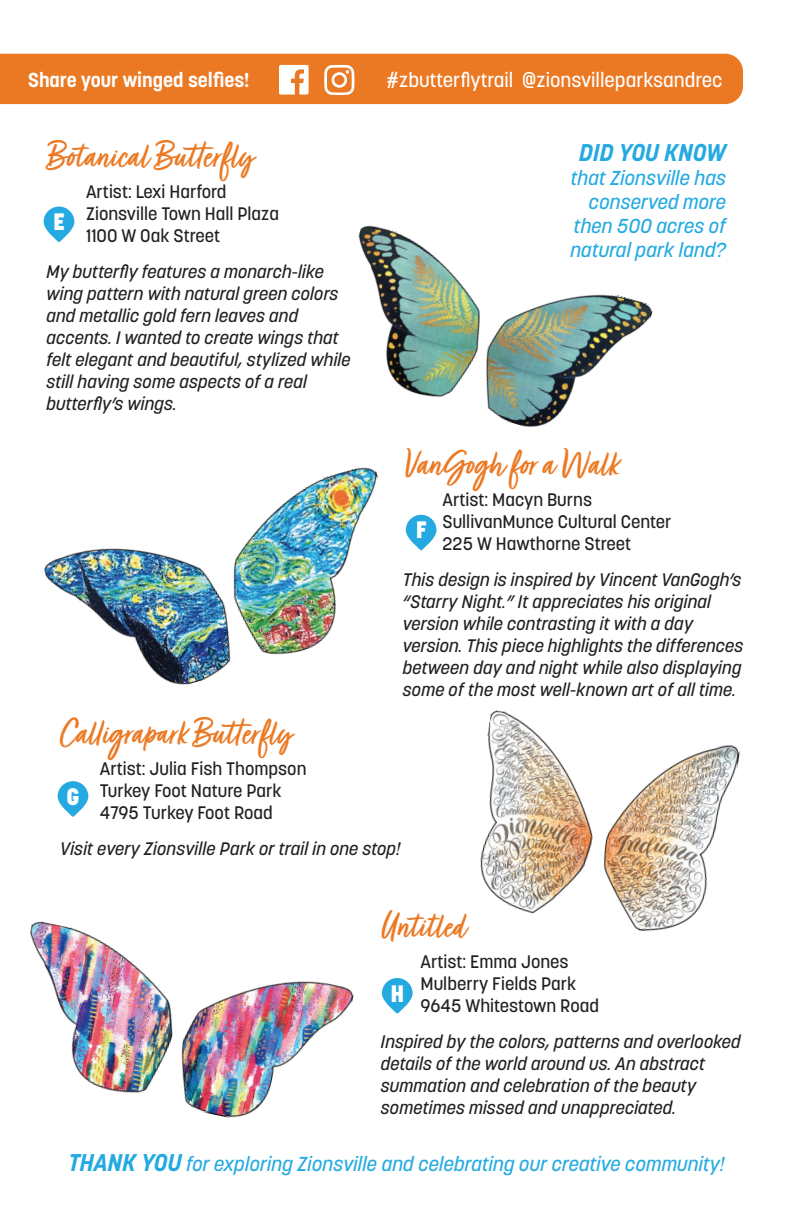
<style>
.page{position:relative;width:792px;height:1224px;background:#fff}
.page>*{position:absolute;margin:0;border:0;box-sizing:border-box;transform-origin:0 0}
.bold_title{font:40px "Turbinado Pro";color:#eb7923}
.bold_title-2{font:italic 700 24px "Korolev";color:#24aae1}
.t1{font:800 23.6px "Korolev";color:#fff}
.bold_title-3{font:italic 500 20px/24px "Korolev";color:#24aae1;text-align:right}
.bold_title-4{font:500 20px "Korolev";color:#fff}
.bold_title-5{font:700 20px "Korolev";color:#fff}
.bold_title-6{font:italic 500 18px/22px "Korolev";color:#231f20}
.bold_title-7{font:500 18px "Korolev";color:#231f20}
.s1{font-weight:700;font-size:24px}
</style>
<div class="page">
<img style="left:358px;top:225px;width:295px;height:202px">
<img style="left:44px;top:467px;width:374px;height:218px">
<img style="left:29px;top:921px;width:325px;height:197px">
<svg style="left:406px;top:515px;width:31px;height:36px"></svg>
<svg style="left:382px;top:978px;width:31px;height:36px"></svg>
<div style="left:44px;top:207px;width:30px;height:35px;background:#24aae1;border-radius:15px"></div>
<img style="left:480px;top:710px;width:260px;height:222px">
<svg style="left:58px;top:781px;width:30px;height:36px"></svg>
<div style="left:0;top:54px;width:743px;height:50px;background:#eb7923"></div>
<p class="bold_title-5" style="left:28px;top:67px;width:223px">Share your winged selfies!</p>
<p class="bold_title-4" style="left:386px;top:67px;width:338px">#zbutterflytrail @zionsvilleparksandrec</p>
<p class="bold_title" style="left:46px;top:134px;width:208px">Botanical Butterfly</p>
<p class="bold_title-7" style="left:86px;top:180px;width:142px">Artist: Lexi Harford</p>
<p class="bold_title-7" style="left:86px;top:202px;width:195px">Zionsville Town Hall Plaza</p>
<p class="bold_title-7" style="left:86px;top:224px;width:136px">1100 W Oak Street</p>
<p class="bold_title-6" style="left:46px;top:260px;width:306px">My butterfly features a monarch-like wing pattern with natural green colors and metallic gold fern leaves and accents. I wanted to create wings that felt elegant and beautiful, stylized while still having some aspects of a real butterfly’s wings.</p>
<p class="t1" style="left:53px;top:207px;width:13px">E</p>
<p class="bold_title-2" style="left:579px;top:137px;width:149px">DID YOU KNOW</p>
<p class="bold_title-3" style="left:570px;top:166px;width:157px">that Zionsville has conserved more then 500 acres of natural park land?</p>
<p class="bold_title" style="left:403px;top:442px;width:218px">VanGogh for a Walk</p>
<p class="bold_title-7" style="left:442px;top:488px;width:151px">Artist: Macyn Burns</p>
<p class="bold_title-7" style="left:442px;top:510px;width:231px">SullivanMunce Cultural Center</p>
<p class="bold_title-7" style="left:442px;top:532px;width:190px">225 W Hawthorne Street</p>
<p class="bold_title-6" style="left:403px;top:568px;width:342px">This design is inspired by Vincent VanGogh’s “Starry Night.” It appreciates his original version while contrasting it with a day version. This piece highlights the differences between day and night while also displaying some of the most well-known art of all time.</p>
<p class="t1" style="left:416px;top:515px;width:13px">F</p>
<p class="bold_title" style="left:60px;top:711px;width:233px">Calligrapark Butterfly</p>
<p class="bold_title-7" style="left:100px;top:757px;width:208px">Artist: Julia Fish Thompson</p>
<p class="bold_title-7" style="left:100px;top:779px;width:183px">Turkey Foot Nature Park</p>
<p class="bold_title-7" style="left:100px;top:801px;width:175px">4795 Turkey Foot Road</p>
<p class="bold_title-6" style="left:60px;top:838px;width:342px">Visit every Zionsville Park or trail in one stop!</p>
<p class="t1" style="left:67px;top:782px;width:15px">G</p>
<p class="bold_title" style="left:381px;top:904px;width:87px">Untitled</p>
<p class="bold_title-7" style="left:420px;top:950px;width:150px">Artist: Emma Jones</p>
<p class="bold_title-7" style="left:420px;top:972px;width:157px">Mulberry Fields Park</p>
<p class="bold_title-7" style="left:420px;top:994px;width:180px">9645 Whitestown Road</p>
<p class="bold_title-6" style="left:381px;top:1030px;width:362px">Inspired by the colors, patterns and overlooked details of the world around us. An abstract summation and celebration of the beauty sometimes missed and unappreciated.</p>
<p class="t1" style="left:390px;top:979px;width:15px">H</p>
<p class="bold_title-3" style="left:69px;top:1152px;width:657px"><span class="s1">THANK YOU</span> for exploring Zionsville and celebrating our creative community!</p>
</div>
